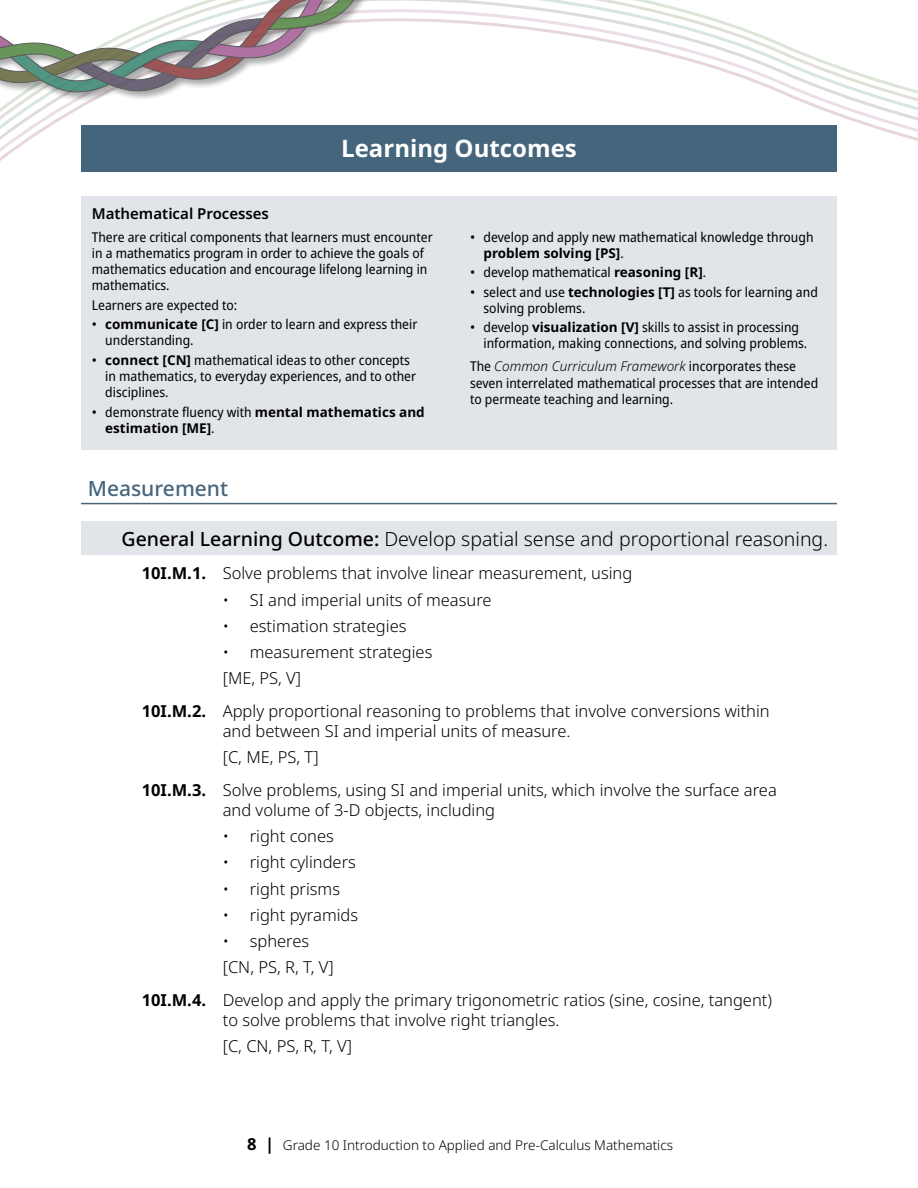
<style>
.page{position:relative;width:918px;height:1188px;background:#fff}
.page>*{position:absolute;margin:0;border:0;box-sizing:border-box;transform-origin:0 0}
.H2_White{font:700 24px "Noto Sans";color:#fff}
.Header_Outcomes{font:500 21px "Noto Sans";color:#45657d}
.GLO{font:300 19.5px "Noto Sans";color:#000}
.Learning_Outcome{font:300 16.5px/19.8px "Noto Sans";color:#000}
.Learning_Outcome_End{font:300 16.5px "Noto Sans";color:#000}
.Legend_Title{font:600 15px "Noto Sans";color:#000}
.Legend_Bullet{font:semi-condensed 13.5px/16.2px "Noto Sans";color:#000}
.Legend_Text{font:semi-condensed 13.5px/16.2px "Noto Sans";color:#000}
.Legend_Bullet-2{font:700 13.5px/16.2px "Noto Sans";color:#000}
.t1{font:300 13.5px "Noto Sans";color:#000}
.s1{font-weight:700;font-stretch:normal}
.s2{font-weight:400;font-stretch:semi-condensed}
.s3{font-weight:300;font-style:italic;font-stretch:normal}
.s4{font-weight:500}
.s5{font-weight:700}
.s6{font-weight:700;font-size:16.5px}
</style>
<div class="page">
<svg style="left:0;top:0;width:918px;height:172px"></svg>
<div style="left:0;top:0;width:515px;height:102px;background:#000;opacity:.4"></div>
<svg style="left:0;top:0;width:407px;height:96px"></svg>
<div style="left:81px;top:125px;width:756px;height:46px;background:#45657d"></div>
<hr style="left:81px;top:503px;width:756px;height:1px;background:#45657d">
<div style="left:81px;top:522px;width:756px;height:33px;background:#e1e4e8"></div>
<div style="left:81px;top:196px;width:756px;height:253px;background:#e1e4e8"></div>
<h2 class="H2_White" style="left:341px;top:132px;width:237px">Learning Outcomes</h2>
<p class="Legend_Title" style="left:92px;top:203px;width:179px">Mathematical Processes</p>
<p class="Legend_Text" style="left:92px;top:229px;width:342px">There are critical components that learners must encounter in a mathematics program in order to achieve the goals of mathematics education and encourage lifelong learning in mathematics.</p>
<p class="Legend_Text" style="left:92px;top:297px;width:147px">Learners are expected to:</p>
<p class="Legend_Bullet" style="left:105px;top:316px;width:314px;text-indent:-13px">• <span class="s1">communicate [C]</span> in order to learn and express their understanding.</p>
<p class="Legend_Bullet" style="left:105px;top:352px;width:312px;text-indent:-13px">• <span class="s1">connect [CN]</span> mathematical ideas to other concepts in mathematics, to everyday experiences, and to other disciplines.</p>
<p class="Legend_Bullet-2" style="left:105px;top:404px;width:321px;text-indent:-13px"><span class="s2">• demonstrate fluency with</span> mental mathematics and estimation [ME]<span class="s2">.</span></p>
<p class="Legend_Bullet" style="left:484px;top:229px;width:332px;text-indent:-14px">• develop and apply new mathematical knowledge through <span class="s1">problem solving [PS]</span>.</p>
<p class="Legend_Bullet" style="left:470px;top:265px;width:238px">• develop mathematical <span class="s1">reasoning [R]</span>.</p>
<p class="Legend_Bullet" style="left:484px;top:284px;width:336px;text-indent:-14px">• select and use <span class="s1">technologies [T]</span> as tools for learning and solving problems.</p>
<p class="Legend_Bullet" style="left:484px;top:320px;width:325px;text-indent:-14px">• develop <span class="s1">visualization [V]</span> skills to assist in processing information, making connections, and solving problems.</p>
<p class="Legend_Text" style="left:470px;top:359px;width:350px">The <span class="s3">Common Curriculum Framework</span> incorporates these seven interrelated mathematical processes that are intended to permeate teaching and learning.</p>
<h3 class="Header_Outcomes" style="left:88px;top:474px;width:142px">Measurement</h3>
<h4 class="GLO" style="left:122px;top:525px;width:708px"><span class="s4">General Learning Outcome:</span> Develop spatial sense and proportional reasoning.</h4>
<p class="Learning_Outcome" style="left:142px;top:564px;width:492px"><span class="s5">10I.M.1.</span> Solve problems that involve linear measurement, using</p>
<p class="Learning_Outcome" style="left:223px;top:590px;width:270px">• SI and imperial units of measure</p>
<p class="Learning_Outcome" style="left:223px;top:616px;width:185px">• estimation strategies</p>
<p class="Learning_Outcome" style="left:223px;top:643px;width:211px">• measurement strategies</p>
<p class="Learning_Outcome_End" style="left:223px;top:667px;width:80px">[ME, PS, V]</p>
<p class="Learning_Outcome" style="left:223px;top:702px;width:549px;text-indent:-81px"><span class="s5">10I.M.2.</span> Apply proportional reasoning to problems that involve conversions within and between SI and imperial units of measure.</p>
<p class="Learning_Outcome_End" style="left:223px;top:746px;width:97px">[C, ME, PS, T]</p>
<p class="Learning_Outcome" style="left:223px;top:780px;width:556px;text-indent:-81px"><span class="s5">10I.M.3.</span> Solve problems, using SI and imperial units, which involve the surface area and volume of 3-D objects, including</p>
<p class="Learning_Outcome" style="left:223px;top:827px;width:113px">• right cones</p>
<p class="Learning_Outcome" style="left:223px;top:853px;width:135px">• right cylinders</p>
<p class="Learning_Outcome" style="left:223px;top:879px;width:119px">• right prisms</p>
<p class="Learning_Outcome" style="left:223px;top:905px;width:137px">• right pyramids</p>
<p class="Learning_Outcome" style="left:223px;top:932px;width:88px">• spheres</p>
<p class="Learning_Outcome_End" style="left:223px;top:956px;width:112px">[CN, PS, R, T, V]</p>
<p class="Learning_Outcome" style="left:223px;top:991px;width:551px;text-indent:-81px"><span class="s5">10I.M.4.</span> Develop and apply the primary trigonometric ratios (sine, cosine, tangent) to solve problems that involve right triangles.</p>
<p class="Learning_Outcome_End" style="left:223px;top:1035px;width:131px">[C, CN, PS, R, T, V]</p>
<p class="t1" style="left:247px;top:1135px;width:427px"><span class="s6">8 |</span> Grade 10 Introduction to Applied and Pre-Calculus Mathematics</p>
</div>
